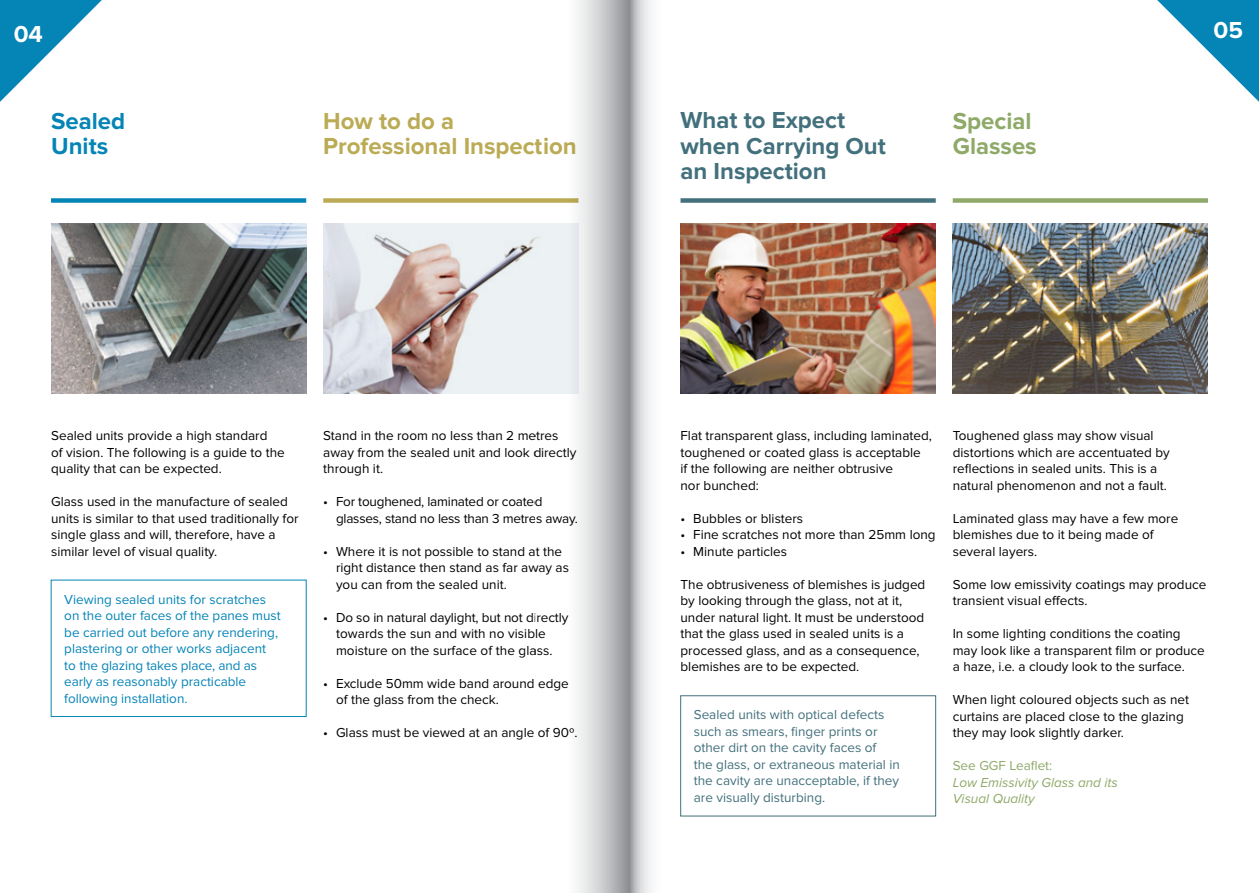
<style>
.page{position:relative;width:1259px;height:893px;background:#fff}
.page>*{position:absolute;margin:0;border:0;box-sizing:border-box;transform-origin:0 0}
.t1{font:700 24px/25.5px "Proxima Nova";color:#42707c}
.t2{font:700 24px/25.5px "Proxima Nova";color:#baab54}
.t3{font:700 24px/25.5px "Proxima Nova";color:#8ea968}
.t4{font:700 24px/25.5px "Proxima Nova";color:#0584b6}
.t5{font:700 24px "Proxima Nova";color:#fff}
.t6{font:13.5px/16.5px "Proxima Nova";color:#000}
.t7{font:13.5px/16.5px "Proxima Nova";color:#0584b6}
.t8{font:13.5px/16.5px "Proxima Nova";color:#42707c}
.t9{font:italic 13.5px/16.5px "Proxima Nova";color:#8ea968}
.t10{font:13.5px "Proxima Nova";color:#8ea968}
</style>
<div class="page">
<img style="left:323px;top:224px;width:213px;height:170px">
<img style="left:51px;top:223px;width:255px;height:171px">
<div style="left:51px;top:580px;width:255px;height:137px;border:1px solid #0584b6"></div>
<div style="left:323px;top:198px;width:255px;height:5px;background:#baab54"></div>
<div style="left:51px;top:198px;width:255px;height:5px;background:#0584b6"></div>
<img style="left:680px;top:223px;width:255px;height:171px">
<div style="left:680px;top:695px;width:256px;height:121px;border:1px solid #42707c"></div>
<div style="left:680px;top:198px;width:255px;height:5px;background:#42707c"></div>
<div style="left:952px;top:198px;width:256px;height:5px;background:#8ea968"></div>
<img style="left:952px;top:223px;width:256px;height:171px">
<svg style="left:1157px;top:0;width:102px;height:102px"></svg>
<svg style="left:0;top:0;width:102px;height:102px"></svg>
<svg style="left:536px;top:0;width:115px;height:893px"></svg>
<h1 class="t5" style="left:14px;top:21px;width:31px">04</h1>
<h1 class="t5" style="left:1213px;top:16px;width:31px">05</h1>
<h1 class="t4" style="left:51px;top:109px;width:76px">Sealed<br>Units</h1>
<h1 class="t2" style="left:323px;top:109px;width:255px">How to do a<br>Professional Inspection</h1>
<p class="t6" style="left:51px;top:428px;width:235px">Sealed units provide a high standard<br>of vision. The following is a guide to the quality that can be expected.</p>
<p class="t6" style="left:51px;top:494px;width:249px">Glass used in the manufacture of sealed units is similar to that used traditionally for single glass and will, therefore, have a similar level of visual quality.</p>
<p class="t7" style="left:64px;top:591px;width:218px">Viewing sealed units for scratches on the outer faces of the panes must be carried out before any rendering, plastering or other works adjacent to the glazing takes place, and as early as reasonably practicable following installation.</p>
<p class="t6" style="left:323px;top:428px;width:255px">Stand in the room no less than 2 metres away from the sealed unit and look directly through it.</p>
<p class="t6" style="left:336px;top:494px;width:243px;text-indent:-13px">• For toughened, laminated or coated glasses, stand no less than 3 metres away.</p>
<p class="t6" style="left:336px;top:543px;width:234px;text-indent:-13px">• Where it is not possible to stand at the right distance then stand as far away as you can from the sealed unit.</p>
<p class="t6" style="left:336px;top:609px;width:234px;text-indent:-13px">• Do so in natural daylight, but not directly towards the sun and with no visible moisture on the surface of the glass.</p>
<p class="t6" style="left:336px;top:675px;width:234px;text-indent:-13px">• Exclude 50mm wide band around edge of the glass from the check.</p>
<p class="t6" style="left:323px;top:724px;width:256px">• Glass must be viewed at an angle of 90º.</p>
<h1 class="t1" style="left:680px;top:108px;width:207px">What to Expect when Carrying Out an Inspection</h1>
<h1 class="t3" style="left:952px;top:109px;width:85px">Special<br>Glasses</h1>
<p class="t6" style="left:680px;top:428px;width:253px">Flat transparent glass, including laminated, toughened or coated glass is acceptable<br>if the following are neither obtrusive<br>nor bunched:</p>
<p class="t6" style="left:680px;top:510px;width:124px">• Bubbles or blisters</p>
<p class="t6" style="left:680px;top:527px;width:257px">• Fine scratches not more than 25mm long</p>
<p class="t6" style="left:680px;top:543px;width:108px">• Minute particles</p>
<p class="t6" style="left:680px;top:576px;width:246px">The obtrusiveness of blemishes is judged by looking through the glass, not at it, under natural light. It must be understood that the glass used in sealed units is a processed glass, and as a consequence, blemishes are to be expected.</p>
<p class="t8" style="left:694px;top:707px;width:208px">Sealed units with optical defects such as smears, finger prints or other dirt on the cavity faces of<br>the glass, or extraneous material in the cavity are unacceptable, if they are visually disturbing.</p>
<p class="t6" style="left:952px;top:428px;width:219px">Toughened glass may show visual distortions which are accentuated by reflections in sealed units. This is a natural phenomenon and not a fault.</p>
<p class="t6" style="left:952px;top:510px;width:227px">Laminated glass may have a few more blemishes due to it being made of several layers.</p>
<p class="t6" style="left:952px;top:576px;width:255px">Some low emissivity coatings may produce transient visual effects.</p>
<p class="t6" style="left:952px;top:626px;width:254px">In some lighting conditions the coating may look like a transparent film or produce a haze, i.e. a cloudy look to the surface.</p>
<p class="t6" style="left:952px;top:691px;width:238px">When light coloured objects such as net curtains are placed close to the glazing they may look slightly darker.</p>
<p class="t10" style="left:952px;top:758px;width:101px">See GGF Leaflet:</p>
<p class="t9" style="left:952px;top:774px;width:166px">Low Emissivity Glass and its<br>Visual Quality</p>
</div>
